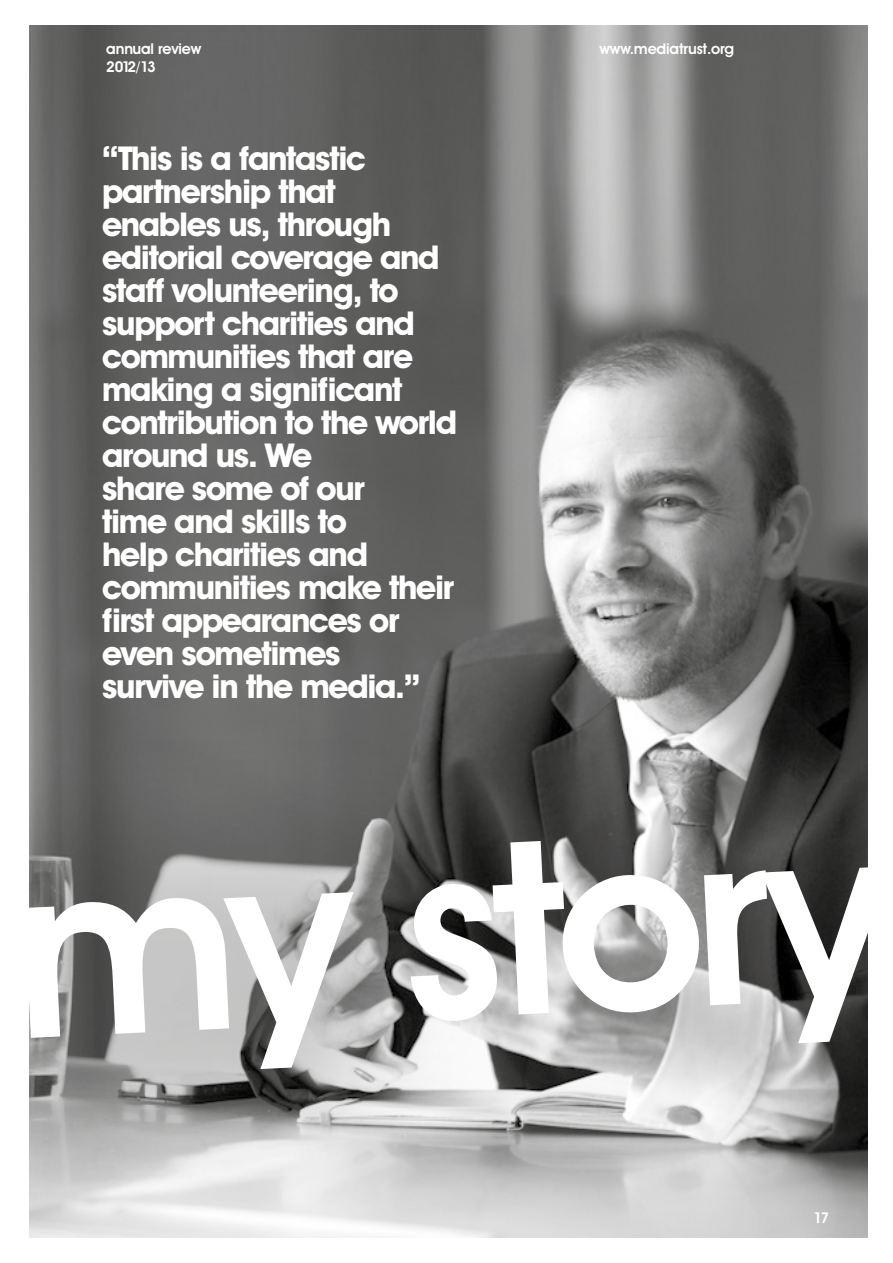
<style>
.page{position:relative;width:893px;height:1263px;background:#fff}
.page>*{position:absolute;margin:0;border:0;box-sizing:border-box;transform-origin:0 0}
.t1{font:600 242.25px "Avant Garde IT Cby BT";color:#fff}
.t2{font:700 33px/33px "Avant Garde IT Cby BT";letter-spacing:-.04em;color:#fff}
.t3{font:600 15px "Avant Garde IT Cby BT";letter-spacing:-.01em;color:#fff}
</style>
<div class="page">
<img style="left:30px;top:26px;width:837px;height:1211px">
<p class="t3" style="left:106px;top:39px;width:97px">annual review</p>
<p class="t3" style="left:600px;top:39px;width:136px">www.mediatrust.org</p>
<p class="t3" style="left:106px;top:57px;width:51px">2012/13</p>
<p class="t2" style="left:102px;top:141px;width:357px">“This is a fantastic partnership that enables us, through editorial coverage and staff volunteering, to support charities and communities that are making a significant contribution to the world around us. We<br>share some of our<br>time and skills to<br>help charities and communities make their first appearances or even sometimes<br>survive in the media.”</p>
<h1 class="t1" style="left:5px;top:809px;width:879px;rotate:-3deg">my story</h1>
<p class="t3" style="left:814px;top:1209px;width:17px">17</p>
</div>
